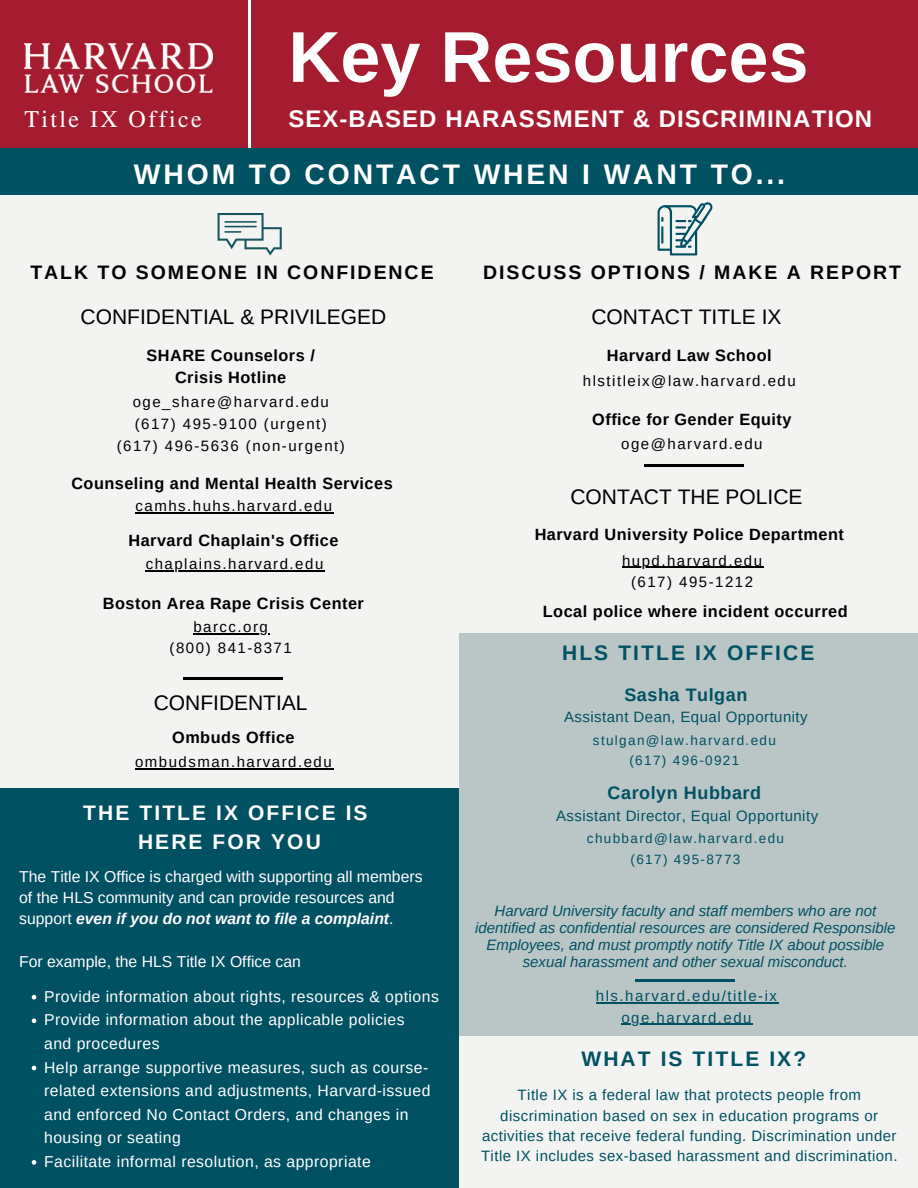
<style>
.page{position:relative;width:918px;height:1188px;background:#fff}
.page>*{position:absolute;margin:0;border:0;box-sizing:border-box;transform-origin:0 0}
.t1{font:700 72px "Arimo";color:#fff}
.t2{font:700 28.35px "Arimo";letter-spacing:.1em;color:#fff}
.t3{font:700 24px "Arimo";letter-spacing:.045em;color:#fff}
.t4{font:24px "Free Serif";letter-spacing:.1em;color:#fff}
.t5{font:21px "Arimo";color:#000}
.t6{font:700 21px "Arimo";letter-spacing:.1em;color:#005162}
.t7{font:700 21px/28.8px "Arimo";letter-spacing:.1em;color:#fff;text-align:center}
.t8{font:700 19.5px "Arimo";letter-spacing:.1em;color:#000}
.t9{font:700 18px "Arimo";letter-spacing:.03em;color:#005162}
.t10{font:700 16.35px "Arimo";letter-spacing:.03em;color:#000}
.t11{font:15.75px/23.5px "Arimo";letter-spacing:.03em;color:#fff}
.t12{font:15.75px/21.3px "Arimo";color:#fff}
.t13{font:15px/20.2px "Arimo";letter-spacing:.03em;color:#005162;text-align:center}
.t14{font:15px "Arimo";letter-spacing:.1em;color:#000}
.t15{font:italic 15px/16.8px "Arimo";color:#005162;text-align:center}
.t16{font:15px "Arimo";letter-spacing:.1em;color:#005162}
.t17{font:13.5px "Arimo";letter-spacing:.1em;color:#005162}
.s1{font-weight:700;font-style:italic}
</style>
<div class="page">
<div style="left:0;top:137px;width:918px;height:134px;background:#005162"></div>
<div style="left:0;top:195px;width:918px;height:619px;background:#f3f3f1"></div>
<div style="left:459px;top:633px;width:459px;height:413px;background:#bac5c6"></div>
<hr style="left:635px;top:980px;width:100px;height:1px;background:#005162">
<div style="left:0;top:1036px;width:918px;height:152px;background:#f3f3f1"></div>
<div style="left:0;top:0;width:918px;height:148px;background:#a51c30"></div>
<hr style="left:622px;top:567px;width:142px;height:1px;background:#000">
<svg style="left:218px;top:213px;width:64px;height:43px"></svg>
<svg style="left:658px;top:202px;width:55px;height:53px"></svg>
<hr style="left:644px;top:465px;width:100px;height:2px;background:#000">
<div style="left:0;top:789px;width:459px;height:399px;background:#005162"></div>
<hr style="left:248px;top:0;width:3px;height:148px;background:#fff">
<svg style="left:32px;top:995px;width:4px;height:5px"></svg>
<svg style="left:32px;top:1018px;width:4px;height:5px"></svg>
<svg style="left:32px;top:1066px;width:4px;height:4px"></svg>
<svg style="left:32px;top:1160px;width:4px;height:5px"></svg>
<hr style="left:596px;top:1002px;width:183px;height:1px;background:#005162">
<hr style="left:621px;top:1024px;width:132px;height:1px;background:#005162">
<img style="left:24px;top:43px;width:188px;height:50px">
<hr style="left:136px;top:512px;width:198px;height:1px;background:#000">
<hr style="left:193px;top:633px;width:76px;height:1px;background:#000">
<hr style="left:184px;top:677px;width:99px;height:2px;background:#000">
<hr style="left:135px;top:768px;width:198px;height:1px;background:#000">
<hr style="left:146px;top:570px;width:179px;height:1px;background:#000">
<p class="t4" style="left:24px;top:105px;width:179px">Title IX Office</p>
<p class="t1" style="left:288px;top:17px;width:522px">Key Resources</p>
<p class="t3" style="left:288px;top:106px;width:585px">SEX-BASED HARASSMENT &amp; DISCRIMINATION</p>
<h6 class="t2" style="left:134px;top:158px;width:653px">WHOM TO CONTACT WHEN I WANT TO...</h6>
<p class="t8" style="left:30px;top:261px;width:405px">TALK TO SOMEONE IN CONFIDENCE</p>
<p class="t5" style="left:81px;top:305px;width:307px">CONFIDENTIAL &amp; PRIVILEGED</p>
<h5 class="t10" style="left:147px;top:346px;width:170px">SHARE Counselors /</h5>
<p class="t10" style="left:175px;top:368px;width:113px">Crisis Hotline</p>
<p class="t14" style="left:133px;top:393px;width:198px">oge_share@harvard.edu</p>
<p class="t14" style="left:135px;top:415px;width:194px">(617) 495-9100 (urgent)</p>
<p class="t14" style="left:117px;top:438px;width:230px">(617) 496-5636 (non-urgent)</p>
<p class="t10" style="left:71px;top:474px;width:323px">Counseling and Mental Health Services</p>
<p class="t14" style="left:136px;top:498px;width:198px">camhs.huhs.harvard.edu</p>
<p class="t10" style="left:128px;top:531px;width:212px">Harvard Chaplain's Office</p>
<p class="t14" style="left:146px;top:556px;width:179px">chaplains.harvard.edu</p>
<p class="t10" style="left:103px;top:594px;width:263px">Boston Area Rape Crisis Center</p>
<p class="t14" style="left:193px;top:618px;width:76px">barcc.org</p>
<p class="t14" style="left:170px;top:640px;width:124px">(800) 841-8371</p>
<p class="t5" style="left:154px;top:691px;width:155px">CONFIDENTIAL</p>
<p class="t10" style="left:172px;top:729px;width:124px">Ombuds Office</p>
<p class="t14" style="left:135px;top:753px;width:198px">ombudsman.harvard.edu</p>
<p class="t7" style="left:83px;top:799px;width:286px">THE TITLE IX OFFICE IS<br>HERE FOR YOU</p>
<p class="t12" style="left:19px;top:866px;width:405px">The Title IX Office is charged with supporting all members of the HLS community and can provide resources and support <span class="s1">even if you do not want to file a complaint</span>.</p>
<p class="t12" style="left:19px;top:951px;width:283px">For example, the HLS Title IX Office can</p>
<p class="t11" style="left:44px;top:985px;width:396px">Provide information about rights, resources &amp; options</p>
<p class="t11" style="left:44px;top:1008px;width:362px">Provide information about the applicable policies and procedures</p>
<p class="t11" style="left:44px;top:1055px;width:388px">Help arrange supportive measures, such as course&shy;related extensions and adjustments, Harvard-issued and enforced No Contact Orders, and changes in housing or seating</p>
<p class="t11" style="left:44px;top:1150px;width:328px">Facilitate informal resolution, as appropriate</p>
<h4 class="t8" style="left:483px;top:261px;width:419px">DISCUSS OPTIONS / MAKE A REPORT</h4>
<h1 class="t5" style="left:591px;top:305px;width:192px">CONTACT TITLE IX</h1>
<h3 class="t10" style="left:607px;top:346px;width:166px">Harvard Law School</h3>
<h2 class="t14" style="left:583px;top:373px;width:214px">hlstitleix@law.harvard.edu</h2>
<p class="t10" style="left:592px;top:410px;width:201px">Office for Gender Equity</p>
<h5 class="t14" style="left:621px;top:435px;width:143px">oge@harvard.edu</h5>
<p class="t5" style="left:570px;top:485px;width:234px">CONTACT THE POLICE</p>
<h6 class="t10" style="left:535px;top:525px;width:311px">Harvard University Police Department</h6>
<p class="t14" style="left:622px;top:552px;width:142px">hupd.harvard.edu</p>
<p class="t14" style="left:631px;top:573px;width:124px">(617) 495-1212</p>
<h5 class="t10" style="left:543px;top:602px;width:307px">Local police where incident occurred</h5>
<p class="t6" style="left:562px;top:641px;width:254px">HLS TITLE IX OFFICE</p>
<p class="t9" style="left:624px;top:684px;width:124px">Sasha Tulgan</p>
<p class="t13" style="left:564px;top:707px;width:245px">Assistant Dean, Equal Opportunity</p>
<p class="t17" style="left:593px;top:733px;width:184px">stulgan@law.harvard.edu</p>
<p class="t17" style="left:629px;top:753px;width:111px">(617) 496-0921</p>
<p class="t9" style="left:608px;top:783px;width:155px">Carolyn Hubbard</p>
<p class="t13" style="left:556px;top:805px;width:264px">Assistant Director, Equal Opportunity</p>
<p class="t17" style="left:587px;top:831px;width:199px">chubbard@law.harvard.edu</p>
<h5 class="t17" style="left:631px;top:851px;width:111px">(617) 495-8773</h5>
<p class="t15" style="left:475px;top:903px;width:422px">Harvard University faculty and staff members who are not identified as confidential resources are considered Responsible Employees, and must promptly notify Title IX about possible sexual harassment and other sexual misconduct.</p>
<p class="t16" style="left:596px;top:988px;width:183px">hls.harvard.edu/title-ix</p>
<p class="t16" style="left:621px;top:1009px;width:132px">oge.harvard.edu</p>
<h6 class="t6" style="left:581px;top:1047px;width:226px">WHAT IS TITLE IX?</h6>
<h6 class="t13" style="left:481px;top:1085px;width:418px">Title IX is a federal law that protects people from discrimination based on sex in education programs or activities that receive federal funding. Discrimination under Title IX includes sex-based harassment and discrimination.</h6>
</div>
